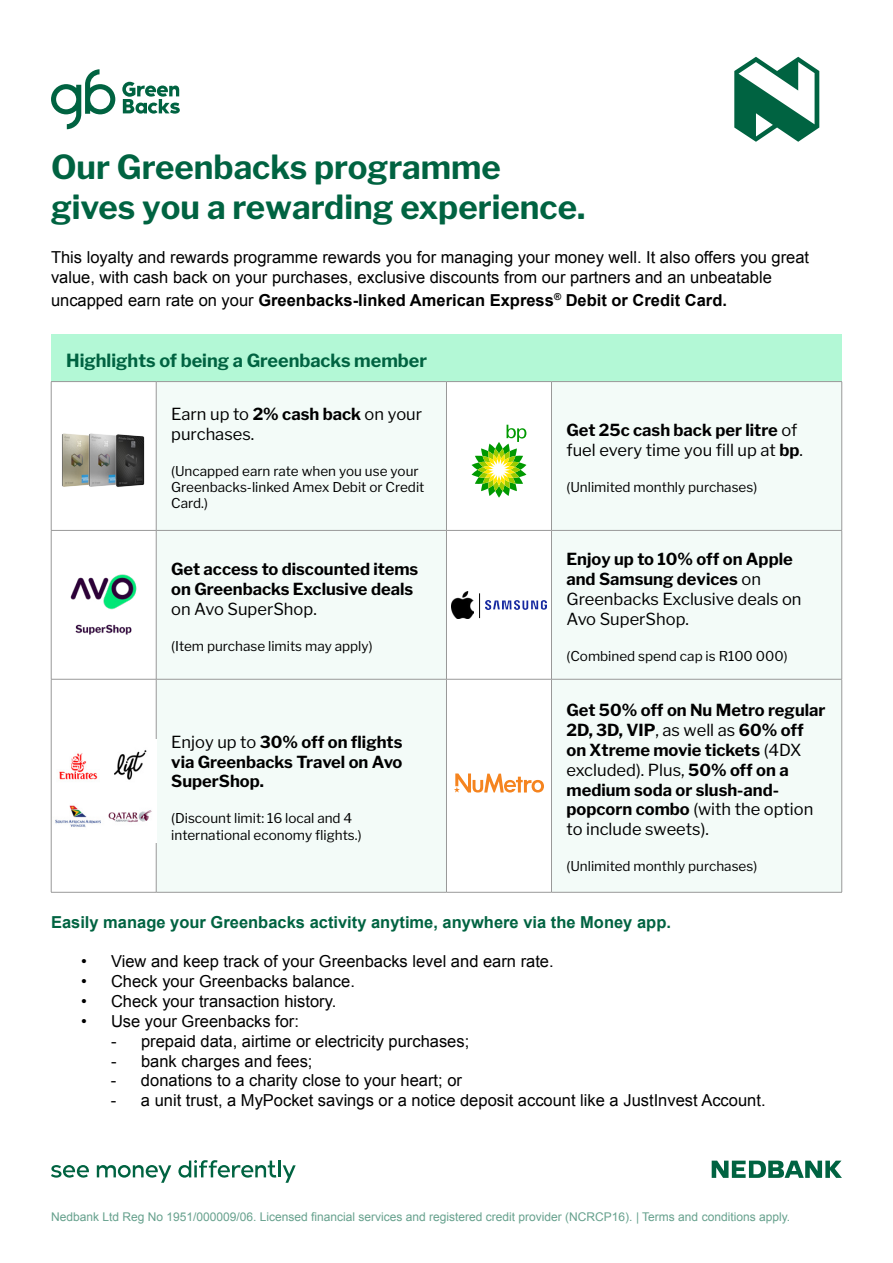
<style>
.page{position:relative;width:893px;height:1263px;background:#fff}
.page>*{position:absolute;margin:0;border:0;box-sizing:border-box;transform-origin:0 0}
.t1{font:700 33px/39.6px "Libre Franklin";color:#006341}
.t2{font:700 18px "Libre Franklin";color:#006341}
.t3{font:16.5px/19.8px "Arial";color:#000}
.t4{font:700 16.5px/19.8px "Libre Franklin";color:#000}
.t5{font:16.5px/19.8px "Libre Franklin";color:#000}
.t6{font:700 16.5px "Arial";color:#000}
.t7{font:700 16.5px "Arial";color:#006341}
.t8{font:13.5px/16.2px "Libre Franklin";color:#000}
.t9{font:12px "Arial";color:#66a18d}
.s1{font-weight:400}
.s2{font-weight:700}
</style>
<div class="page">
<div style="left:51px;top:334px;width:791px;height:48px;background:#b3f8d6"></div>
<svg style="left:157px;top:382px;width:684px;height:510px;fill:#f3fbf8"></svg>
<hr style="left:51px;top:381px;width:105px;height:1px;background:#999">
<hr style="left:51px;top:382px;width:1px;height:148px;background:#999">
<hr style="left:156px;top:381px;width:290px;height:1px;background:#999">
<hr style="left:156px;top:382px;width:1px;height:148px;background:#999">
<hr style="left:446px;top:381px;width:105px;height:1px;background:#999">
<hr style="left:446px;top:382px;width:1px;height:148px;background:#999">
<hr style="left:551px;top:381px;width:291px;height:1px;background:#999">
<hr style="left:551px;top:382px;width:1px;height:148px;background:#999">
<hr style="left:841px;top:382px;width:1px;height:148px;background:#999">
<hr style="left:51px;top:530px;width:105px;height:1px;background:#999">
<hr style="left:51px;top:531px;width:1px;height:148px;background:#999">
<hr style="left:156px;top:530px;width:290px;height:1px;background:#999">
<hr style="left:156px;top:531px;width:1px;height:148px;background:#999">
<hr style="left:446px;top:530px;width:105px;height:1px;background:#999">
<hr style="left:446px;top:531px;width:1px;height:148px;background:#999">
<hr style="left:551px;top:530px;width:291px;height:1px;background:#999">
<hr style="left:551px;top:531px;width:1px;height:148px;background:#999">
<hr style="left:841px;top:531px;width:1px;height:148px;background:#999">
<hr style="left:51px;top:679px;width:105px;height:1px;background:#999">
<hr style="left:51px;top:679px;width:1px;height:213px;background:#999">
<hr style="left:156px;top:679px;width:290px;height:1px;background:#999">
<hr style="left:156px;top:679px;width:1px;height:213px;background:#999">
<hr style="left:446px;top:679px;width:105px;height:1px;background:#999">
<hr style="left:446px;top:679px;width:1px;height:213px;background:#999">
<hr style="left:551px;top:679px;width:291px;height:1px;background:#999">
<hr style="left:551px;top:679px;width:1px;height:213px;background:#999">
<hr style="left:841px;top:679px;width:1px;height:213px;background:#999">
<hr style="left:51px;top:892px;width:105px;height:1px;background:#999">
<hr style="left:156px;top:892px;width:290px;height:1px;background:#999">
<hr style="left:446px;top:892px;width:105px;height:1px;background:#999">
<hr style="left:551px;top:892px;width:291px;height:1px;background:#999">
<img style="left:62px;top:433px;width:6px;height:54px">
<img style="left:68px;top:433px;width:27px;height:54px">
<img style="left:95px;top:434px;width:50px;height:53px">
<svg style="left:471px;top:425px;width:55px;height:73px"></svg>
<img style="left:70px;top:574px;width:67px;height:61px">
<img style="left:486px;top:600px;width:60px;height:10px">
<img style="left:452px;top:591px;width:22px;height:28px">
<svg style="left:479px;top:593px;width:1px;height:25px"></svg>
<img style="left:55px;top:750px;width:97px;height:77px">
<svg style="left:454px;top:773px;width:90px;height:19px"></svg>
<svg style="left:734px;top:56px;width:86px;height:86px"></svg>
<svg style="left:51px;top:69px;width:129px;height:60px"></svg>
<svg style="left:51px;top:1165px;width:38px;height:13px"></svg>
<svg style="left:97px;top:1165px;width:74px;height:18px"></svg>
<svg style="left:178px;top:1160px;width:98px;height:18px"></svg>
<hr style="left:278px;top:1160px;width:3px;height:17px;background:#006341">
<svg style="left:283px;top:1165px;width:13px;height:18px"></svg>
<svg style="left:712px;top:1160px;width:130px;height:18px"></svg>
<h1 class="t1" style="left:51px;top:148px;width:536px">Our Greenbacks programme gives you a rewarding experience.</h1>
<p class="t3" style="left:51px;top:248px;width:760px">This loyalty and rewards programme rewards you for managing your money well. It also offers you great value, with cash back on your purchases, exclusive discounts from our partners and an unbeatable</p>
<p class="t6" style="left:51px;top:289px;width:677px"><span class="s1">uncapped earn rate on your</span> Greenbacks-linked American Express<sup>®</sup> Debit or Credit Card.</p>
<p class="t2" style="left:66px;top:349px;width:362px">Highlights of being a Greenbacks member</p>
<p class="t5" style="left:171px;top:404px;width:252px">Earn up to <span class="s2">2% cash back</span> on your purchases.</p>
<p class="t8" style="left:171px;top:463px;width:255px">(Uncapped earn rate when you use your<br>Greenbacks-linked Amex Debit or Credit<br>Card.)</p>
<p class="t4" style="left:171px;top:559px;width:249px">Get access to discounted items on Greenbacks Exclusive deals</p>
<p class="t5" style="left:171px;top:599px;width:147px">on Avo SuperShop.</p>
<p class="t8" style="left:171px;top:638px;width:203px">(Item purchase limits may apply)</p>
<p class="t4" style="left:171px;top:732px;width:233px;text-align:justify"><span class="s1">Enjoy up to</span> 30% off on flights via Greenbacks Travel on Avo SuperShop.</p>
<p class="t8" style="left:171px;top:810px;width:192px">(Discount limit: 16 local and 4 international economy flights.)</p>
<p class="t5" style="left:566px;top:420px;width:238px"><span class="s2">Get 25c cash back per litre</span> of fuel every time you fill up at <span class="s2">bp</span>.</p>
<p class="t8" style="left:566px;top:479px;width:192px">(Unlimited monthly purchases)</p>
<p class="t5" style="left:566px;top:549px;width:237px"><span class="s2">Enjoy up to 10% off on Apple and Samsung devices</span> on<br>Greenbacks Exclusive deals on<br>Avo SuperShop.</p>
<p class="t8" style="left:566px;top:647px;width:223px">(Combined spend cap is R100 000)</p>
<p class="t4" style="left:566px;top:700px;width:260px">Get 50% off on Nu Metro regular<br>2D, 3D, VIP<span class="s1">, as well as</span> 60% off on Xtreme movie tickets <span class="s1">(4DX excluded). Plus,</span> 50% off on a medium soda or slush-and&shy;popcorn combo <span class="s1">(with the option to include sweets).</span></p>
<p class="t8" style="left:566px;top:858px;width:192px">(Unlimited monthly purchases)</p>
<p class="t7" style="left:51px;top:911px;width:621px">Easily manage your Greenbacks activity anytime, anywhere via the Money app.</p>
<p class="t3" style="left:81px;top:952px;width:474px">• View and keep track of your Greenbacks level and earn rate.</p>
<p class="t3" style="left:81px;top:972px;width:275px">• Check your Greenbacks balance.</p>
<p class="t3" style="left:81px;top:991px;width:257px">• Check your transaction history.</p>
<p class="t3" style="left:81px;top:1011px;width:219px">• Use your Greenbacks for:</p>
<p class="t3" style="left:111px;top:1031px;width:360px">- prepaid data, airtime or electricity purchases;</p>
<p class="t3" style="left:111px;top:1051px;width:203px">- bank charges and fees;</p>
<p class="t3" style="left:111px;top:1071px;width:352px">- donations to a charity close to your heart; or</p>
<p class="t3" style="left:111px;top:1090px;width:656px">- a unit trust, a MyPocket savings or a notice deposit account like a JustInvest Account.</p>
<p class="t9" style="left:51px;top:1208px;width:741px">Nedbank Ltd Reg No 1951/000009/06. Licensed financial services and registered credit provider (NCRCP16). | Terms and conditions apply.</p>
</div>
